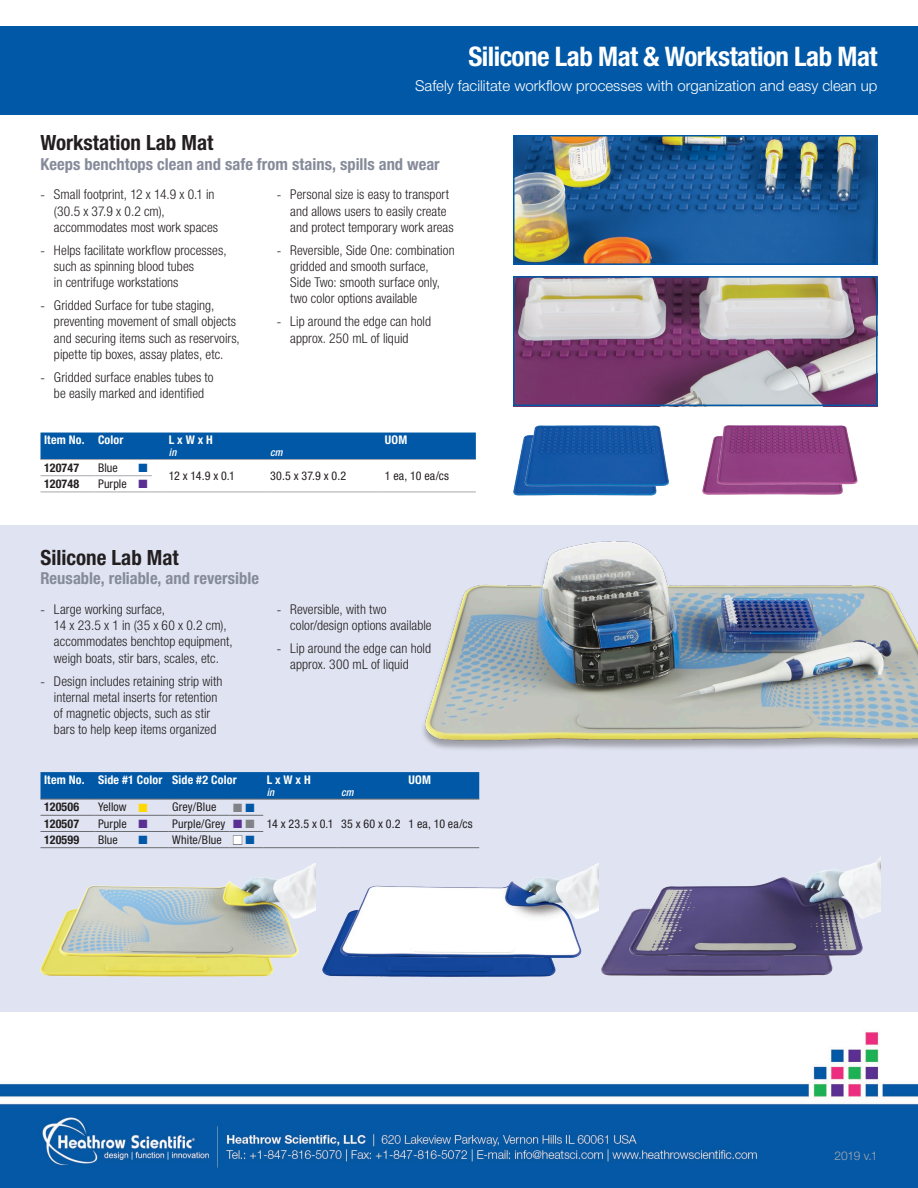
<style>
.page{position:relative;width:918px;height:1188px;background:#fff}
.page>*{position:absolute;margin:0;border:0;box-sizing:border-box;transform-origin:0 0}
.t1{font:700 condensed 27px "Helvetica Neue LT Std";letter-spacing:-.02em;color:#fff}
.t2{font:700 condensed 21px "Helvetica Neue LT Std";color:#231f20}
.t3{font:700 condensed 16.5px "Helvetica Neue LT Std";color:#868b9a}
.t4{font:300 15px "Helvetica Neue LT Std";color:#fff}
.t5{font:300 condensed 13.5px/16.2px "Helvetica Neue LT Std";letter-spacing:.005em;color:#231f20}
.t6{font:condensed 12px "Helvetica Neue LT Std";letter-spacing:.005em;color:#231f20}
.t7{font:700 condensed 12px "Helvetica Neue LT Std";letter-spacing:.015em;color:#fff}
.t8{font:700 condensed 12px "Helvetica Neue LT Std";letter-spacing:.01em;color:#231f20}
.t9{font:300 12px "Helvetica Neue LT Std";color:#a8a9ad}
.t10{font:12px "Zapf Dingbats ITC";color:#0158a6}
.t11{font:italic 500 condensed 10.5px "Helvetica Neue LT Std";letter-spacing:.015em;color:#fff}
.s1{font-family:"Avenir LT Std";font-stretch:normal}
.s2{color:#5a3092}
.s3{color:#ffd801}
.s4{color:#808285}
.s5{color:#0158a6}
.s6{color:#fff}
</style>
<div class="page">
<div style="left:0;top:525px;width:918px;height:487px;background:#e0e4f2"></div>
<img style="left:513px;top:406px;width:167px;height:90px">
<img style="left:686px;top:406px;width:192px;height:89px">
<img style="left:423px;top:541px;width:495px;height:259px">
<div style="left:243px;top:26px;width:675px;height:88px;background:#0158a6"></div>
<img style="left:0;top:1031px;width:918px;height:157px">
<hr style="left:94px;top:475px;width:41px;height:1px;background:#a8a9ad">
<hr style="left:94px;top:492px;width:41px;height:1px;background:#a8a9ad">
<hr style="left:40px;top:475px;width:54px;height:1px;background:#a8a9ad">
<hr style="left:40px;top:492px;width:54px;height:1px;background:#a8a9ad">
<svg style="left:135px;top:475px;width:17px;height:1px"></svg>
<hr style="left:381px;top:492px;width:95px;height:1px;background:#a8a9ad">
<hr style="left:267px;top:492px;width:114px;height:1px;background:#a8a9ad">
<hr style="left:165px;top:492px;width:102px;height:1px;background:#a8a9ad">
<div style="left:40px;top:433px;width:436px;height:27px;background:#0158a6"></div>
<svg style="left:135px;top:492px;width:30px;height:1px"></svg>
<img style="left:516px;top:138px;width:359px;height:124px">
<div style="left:513px;top:135px;width:365px;height:130px;border:2px solid #0158a6"></div>
<img style="left:516px;top:279px;width:359px;height:124px">
<div style="left:513px;top:276px;width:365px;height:130px;border:2px solid #0158a6"></div>
<hr style="left:94px;top:831px;width:41px;height:1px;background:#6c6d70">
<hr style="left:135px;top:831px;width:34px;height:1px;background:#6c6d70">
<hr style="left:169px;top:831px;width:61px;height:1px;background:#6c6d70">
<hr style="left:230px;top:831px;width:33px;height:1px;background:#6c6d70">
<hr style="left:94px;top:847px;width:41px;height:1px;background:#6c6d70">
<hr style="left:135px;top:847px;width:34px;height:1px;background:#6c6d70">
<hr style="left:169px;top:847px;width:61px;height:1px;background:#6c6d70">
<hr style="left:230px;top:847px;width:33px;height:1px;background:#6c6d70">
<hr style="left:94px;top:815px;width:41px;height:1px;background:#6c6d70">
<hr style="left:135px;top:815px;width:34px;height:1px;background:#6c6d70">
<hr style="left:169px;top:815px;width:61px;height:1px;background:#6c6d70">
<hr style="left:230px;top:815px;width:33px;height:1px;background:#6c6d70">
<hr style="left:40px;top:847px;width:54px;height:1px;background:#6c6d70">
<hr style="left:263px;top:847px;width:75px;height:1px;background:#6c6d70">
<hr style="left:40px;top:815px;width:54px;height:1px;background:#6c6d70">
<hr style="left:40px;top:831px;width:54px;height:1px;background:#6c6d70">
<div style="left:233px;top:835px;width:9px;height:10px;border:1px solid #57585a"></div>
<img style="left:40px;top:935px;width:234px;height:42px">
<img style="left:56px;top:863px;width:259px;height:102px">
<img style="left:598px;top:870px;width:235px;height:106px">
<img style="left:628px;top:857px;width:253px;height:104px">
<img style="left:300px;top:870px;width:28px;height:106px">
<img style="left:328px;top:847px;width:270px;height:130px">
<div style="left:0;top:26px;width:272px;height:88px;background:#0158a6"></div>
<svg style="left:40px;top:772px;width:439px;height:28px;background:#085ba5"></svg>
<h1 class="t1" style="left:468px;top:40px;width:411px">Silicone Lab Mat &amp; Workstation Lab Mat</h1>
<p class="t4" style="left:415px;top:76px;width:464px">Safely facilitate workflow processes with organization and easy clean up</p>
<h2 class="t2" style="left:40px;top:130px;width:174px">Workstation Lab Mat</h2>
<p class="t3" style="left:40px;top:154px;width:401px">Keeps benchtops clean and safe from stains, spills and wear</p>
<p class="t5" style="left:54px;top:187px;width:166px;text-indent:-14px"><span class="s1">-</span> Small footprint, 12 x 14.9 x 0.1 in (30.5 x 37.9 x 0.2 cm), accommodates most work spaces</p>
<p class="t5" style="left:54px;top:242px;width:174px;text-indent:-14px"><span class="s1">-</span> Helps facilitate workflow processes, such as spinning blood tubes<br>in centrifuge workstations</p>
<p class="t5" style="left:54px;top:297px;width:187px;text-indent:-14px"><span class="s1">-</span> Gridded Surface for tube staging, preventing movement of small objects and securing items such as reservoirs, pipette tip boxes, assay plates, etc.</p>
<p class="t5" style="left:40px;top:369px;width:175px;text-align:center"><span class="s1">-</span> Gridded surface enables tubes to be easily marked and identified</p>
<p class="t5" style="left:290px;top:187px;width:165px;text-indent:-14px"><span class="s1">-</span> Personal size is easy to transport and allows users to easily create and protect temporary work areas</p>
<p class="t5" style="left:290px;top:242px;width:166px;text-indent:-14px"><span class="s1">-</span> Reversible, Side One: combination gridded and smooth surface,<br>Side Two: smooth surface only, two color options available</p>
<p class="t5" style="left:290px;top:313px;width:142px;text-indent:-14px"><span class="s1">-</span> Lip around the edge can hold approx. 250 mL of liquid</p>
<p class="t7" style="left:44px;top:433px;width:81px">Item No. Color</p>
<p class="t7" style="left:169px;top:433px;width:45px">L x W x H</p>
<p class="t11" style="left:169px;top:446px;width:9px">in</p>
<p class="t11" style="left:270px;top:446px;width:14px">cm</p>
<p class="t7" style="left:385px;top:433px;width:24px">UOM</p>
<p class="t8" style="left:44px;top:460px;width:37px">120747</p>
<p class="t6" style="left:98px;top:461px;width:21px">Blue</p>
<p class="t10" style="left:139px;top:462px;width:11px">■</p>
<p class="t8" style="left:44px;top:477px;width:37px">120748</p>
<p class="t6" style="left:98px;top:477px;width:51px">Purple <span class="s2">■</span></p>
<p class="t6" style="left:169px;top:469px;width:68px">12 x 14.9 x 0.1</p>
<p class="t6" style="left:270px;top:469px;width:78px">30.5 x 37.9 x 0.2</p>
<p class="t6" style="left:385px;top:469px;width:66px">1 ea, 10 ea/cs</p>
<h2 class="t2" style="left:40px;top:544px;width:140px">Silicone Lab Mat</h2>
<p class="t3" style="left:40px;top:568px;width:220px">Reusable, reliable, and reversible</p>
<p class="t5" style="left:54px;top:601px;width:180px;text-indent:-14px"><span class="s1">-</span> Large working surface,<br>14 x 23.5 x 1 in (35 x 60 x 0.2 cm), accommodates benchtop equipment, weigh boats, stir bars, scales, etc.</p>
<p class="t5" style="left:54px;top:673px;width:170px;text-indent:-14px"><span class="s1">-</span> Design includes retaining strip with internal metal inserts for retention of magnetic objects, such as stir bars to help keep items organized</p>
<p class="t5" style="left:290px;top:601px;width:143px;text-indent:-14px"><span class="s1">-</span> Reversible, with two color/design options available</p>
<p class="t5" style="left:290px;top:640px;width:142px;text-indent:-14px"><span class="s1">-</span> Lip around the edge can hold approx. 300 mL of liquid</p>
<p class="t7" style="left:44px;top:772px;width:194px">Item No. Side #1 Color Side #2 Color</p>
<p class="t7" style="left:267px;top:772px;width:45px">L x W x H</p>
<p class="t11" style="left:267px;top:786px;width:9px">in</p>
<p class="t11" style="left:341px;top:786px;width:14px">cm</p>
<p class="t7" style="left:409px;top:772px;width:24px">UOM</p>
<p class="t8" style="left:44px;top:800px;width:37px">120506</p>
<p class="t6" style="left:98px;top:800px;width:51px">Yellow <span class="s3">■</span></p>
<p class="t6" style="left:172px;top:800px;width:46px">Grey/Blue</p>
<p class="t8" style="left:44px;top:816px;width:37px">120507</p>
<p class="t6" style="left:98px;top:816px;width:51px">Purple <span class="s2">■</span></p>
<p class="t6" style="left:172px;top:816px;width:302px">Purple/Grey <span class="s2">■</span> <span class="s4">■</span> 14 x 23.5 x 0.1 35 x 60 x 0.2 1 ea, 10 ea/cs</p>
<p class="t8" style="left:44px;top:832px;width:37px">120599</p>
<p class="t6" style="left:98px;top:833px;width:21px">Blue</p>
<p class="t6" style="left:139px;top:833px;width:118px"><span class="s5">■</span> White/Blue <span class="s6">■</span> <span class="s5">■</span></p>
<p class="t9" style="left:835px;top:1148px;width:44px">2019 v.1</p>
</div>
